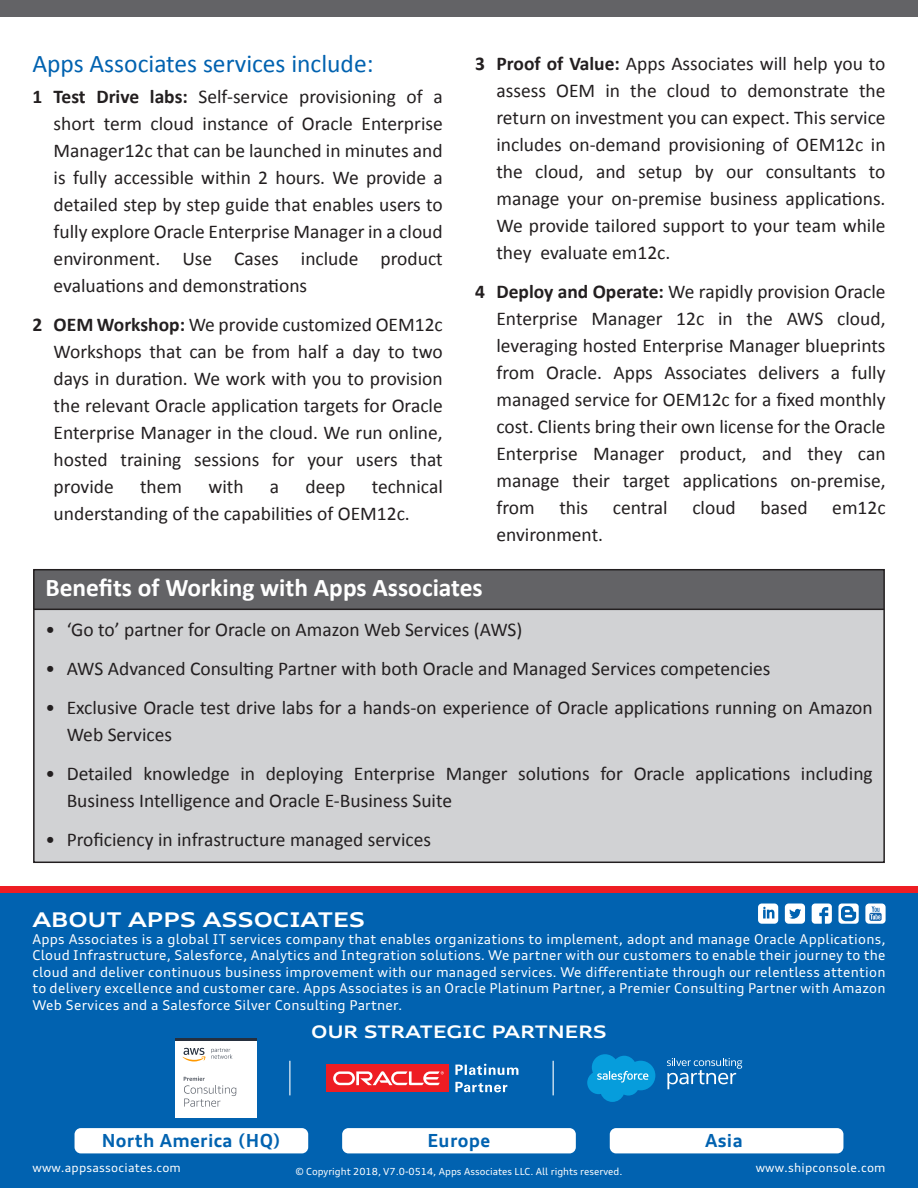
<style>
.page{position:relative;width:918px;height:1188px;background:#fff}
.page>*{position:absolute;margin:0;border:0;box-sizing:border-box;transform-origin:0 0}
.t1{font:700 25.5px "Calibri";color:#fff}
.t2{font:25.5px "Calibri";color:#0162b0}
.t3{font:700 expanded 20.25px "Audi Type";color:#fff}
.t4{font:19.5px/27px "Calibri";color:#231f20;text-align:justify}
.t5{font:700 18px "Audi Type";letter-spacing:.02em;color:#0162b0}
.t6{font:700 expanded 17.25px "Audi Type";color:#fff}
.t7{font:13.5px/16.5px "Audi Type";letter-spacing:.02em;color:#fff;text-align:justify}
.t8{font:12px "Audi Type";letter-spacing:.02em;color:#fff}
.t9{font:9.75px "Audi Type";color:#fff}
.s1{font-weight:700}
</style>
<div class="page">
<div style="left:0;top:886px;width:918px;height:14px;background:#ee1d23"></div>
<div style="left:0;top:893px;width:918px;height:295px;background:#0162b0"></div>
<div style="left:75px;top:1128px;width:233px;height:25px;background:#fff;border-radius:6px"></div>
<div style="left:342px;top:1128px;width:234px;height:25px;background:#fff;border-radius:6px"></div>
<div style="left:610px;top:1128px;width:233px;height:25px;background:#fff;border-radius:6px"></div>
<svg style="left:812px;top:904px;width:20px;height:20px"></svg>
<svg style="left:785px;top:904px;width:20px;height:20px"></svg>
<svg style="left:758px;top:904px;width:20px;height:20px"></svg>
<div style="left:865px;top:904px;width:21px;height:20px;background:#fff;border-radius:4px"></div>
<svg style="left:869px;top:913px;width:13px;height:8px"></svg>
<svg style="left:870px;top:906px;width:11px;height:14px"></svg>
<svg style="left:838px;top:904px;width:21px;height:20px"></svg>
<div style="left:326px;top:1065px;width:122px;height:27px;background:#ee1d23"></div>
<svg style="left:333px;top:1071px;width:111px;height:14px"></svg>
<svg style="left:455px;top:1082px;width:52px;height:10px"></svg>
<svg style="left:455px;top:1064px;width:63px;height:11px"></svg>
<hr style="left:289px;top:1061px;width:1px;height:34px;background:#fff">
<hr style="left:553px;top:1061px;width:1px;height:34px;background:#fff">
<svg style="left:587px;top:1054px;width:68px;height:48px"></svg>
<svg style="left:667px;top:1058px;width:75px;height:31px"></svg>
<div style="left:176px;top:1039px;width:81px;height:79px;background:#fff"></div>
<hr style="left:176px;top:1039px;width:81px;height:2px;background:#252f3e">
<svg style="left:182px;top:1048px;width:50px;height:14px"></svg>
<svg style="left:184px;top:1077px;width:52px;height:30px"></svg>
<div style="left:0;top:0;width:918px;height:17px;background:#636366"></div>
<div style="left:34px;top:570px;width:850px;height:39px;background:#636366"></div>
<div style="left:34px;top:609px;width:850px;height:253px;background:#d1d2d4"></div>
<div style="left:33px;top:569px;width:852px;height:294px;border:2px solid #231f20"></div>
<hr style="left:34px;top:609px;width:850px;height:1px;background:#231f20">
<h1 class="t2" style="left:32px;top:47px;width:343px">Apps Associates services include:</h1>
<p class="t4" style="left:54px;top:82px;width:391px;text-indent:-21px"><span class="s1">1 Test Drive labs:</span> Self-service provisioning of a short term cloud instance of Oracle Enterprise Manager12c that can be launched in minutes and is fully accessible within 2 hours. We provide a detailed step by step guide that enables users to fully explore Oracle Enterprise Manager in a cloud environment. Use Cases include product evaluations and demonstrations</p>
<p class="t4" style="left:54px;top:310px;width:391px;text-indent:-21px"><span class="s1">2 OEM Workshop:</span> We provide customized OEM12c Workshops that can be from half a day to two days in duration. We work with you to provision the relevant Oracle application targets for Oracle Enterprise Manager in the cloud. We run online, hosted training sessions for your users that provide</p>
<p class="t4" style="left:54px;top:472px;width:391px;text-indent:318px">technical understanding of the capabilities of OEM12c.</p>
<p class="t4" style="left:140px;top:472px;width:44px">them</p>
<p class="t4" style="left:208px;top:472px;width:37px">with</p>
<p class="t4" style="left:270px;top:472px;width:11px">a</p>
<p class="t4" style="left:306px;top:472px;width:41px">deep</p>
<p class="t4" style="left:496px;top:49px;width:391px;text-indent:-21px"><span class="s1">3 Proof of Value:</span> Apps Associates will help you to assess OEM in the cloud to demonstrate the return on investment you can expect. This service includes on-demand provisioning of OEM12c in the cloud, and setup by our consultants to manage your on-premise business applications.<br>We provide tailored support to your team while they evaluate em12c.</p>
<p class="t4" style="left:496px;top:277px;width:391px;text-indent:-21px"><span class="s1">4 Deploy and Operate:</span> We rapidly provision Oracle Enterprise Manager 12c in the AWS cloud, leveraging hosted Enterprise Manager blueprints from Oracle. Apps Associates delivers a fully managed service for OEM12c for a fixed monthly cost. Clients bring their own license for the Oracle Enterprise Manager product, and they can manage their target applications on-premise, from</p>
<p class="t4" style="left:559px;top:494px;width:30px">this</p>
<p class="t4" style="left:613px;top:494px;width:56px">central</p>
<p class="t4" style="left:692px;top:494px;width:45px">cloud</p>
<p class="t4" style="left:761px;top:494px;width:49px">based</p>
<p class="t4" style="left:832px;top:494px;width:55px">em12c</p>
<p class="t4" style="left:496px;top:521px;width:108px">environment.</p>
<h1 class="t1" style="left:45px;top:572px;width:439px">Benefits of Working with Apps Associates</h1>
<p class="t4" style="left:45px;top:615px;width:479px">• ‘Go to’ partner for Oracle on Amazon Web Services (AWS)</p>
<p class="t4" style="left:45px;top:654px;width:727px">• AWS Advanced Consulting Partner with both Oracle and Managed Services competencies</p>
<p class="t4" style="left:67px;top:693px;width:808px;text-indent:-21px">• Exclusive Oracle test drive labs for a hands-on experience of Oracle applications running on Amazon<br>Web Services</p>
<p class="t4" style="left:67px;top:759px;width:808px;text-indent:-21px">• Detailed knowledge in deploying Enterprise Manger solutions for Oracle applications including<br>Business Intelligence and Oracle E-Business Suite</p>
<p class="t4" style="left:45px;top:825px;width:387px">• Proficiency in infrastructure managed services</p>
<p class="t3" style="left:32px;top:906px;width:334px">ABOUT APPS ASSOCIATES</p>
<p class="t7" style="left:32px;top:930px;width:855px">Apps Associates is a global IT services company that enables organizations to implement, adopt and manage Oracle Applications, Cloud Infrastructure, Salesforce, Analytics and Integration solutions. We partner with our customers to enable their journey to the cloud and deliver continuous business improvement with our managed services. We differentiate through our relentless attention to delivery excellence and customer care. Apps Associates is an Oracle Platinum Partner, a Premier Consulting Partner with Amazon Web Services and a Salesforce Silver Consulting Partner.</p>
<p class="t6" style="left:311px;top:1020px;width:297px">OUR STRATEGIC PARTNERS</p>
<p class="t5" style="left:102px;top:1129px;width:181px">North America (HQ)</p>
<p class="t5" style="left:427px;top:1129px;width:64px">Europe</p>
<p class="t5" style="left:705px;top:1129px;width:39px">Asia</p>
<p class="t8" style="left:32px;top:1160px;width:150px">www.appsassociates.com</p>
<p class="t8" style="left:756px;top:1160px;width:131px">www.shipconsole.com</p>
<p class="t9" style="left:295px;top:1166px;width:329px">© Copyright 2018, V7.0-0514, Apps Associates LLC. All rights reserved.</p>
</div>
